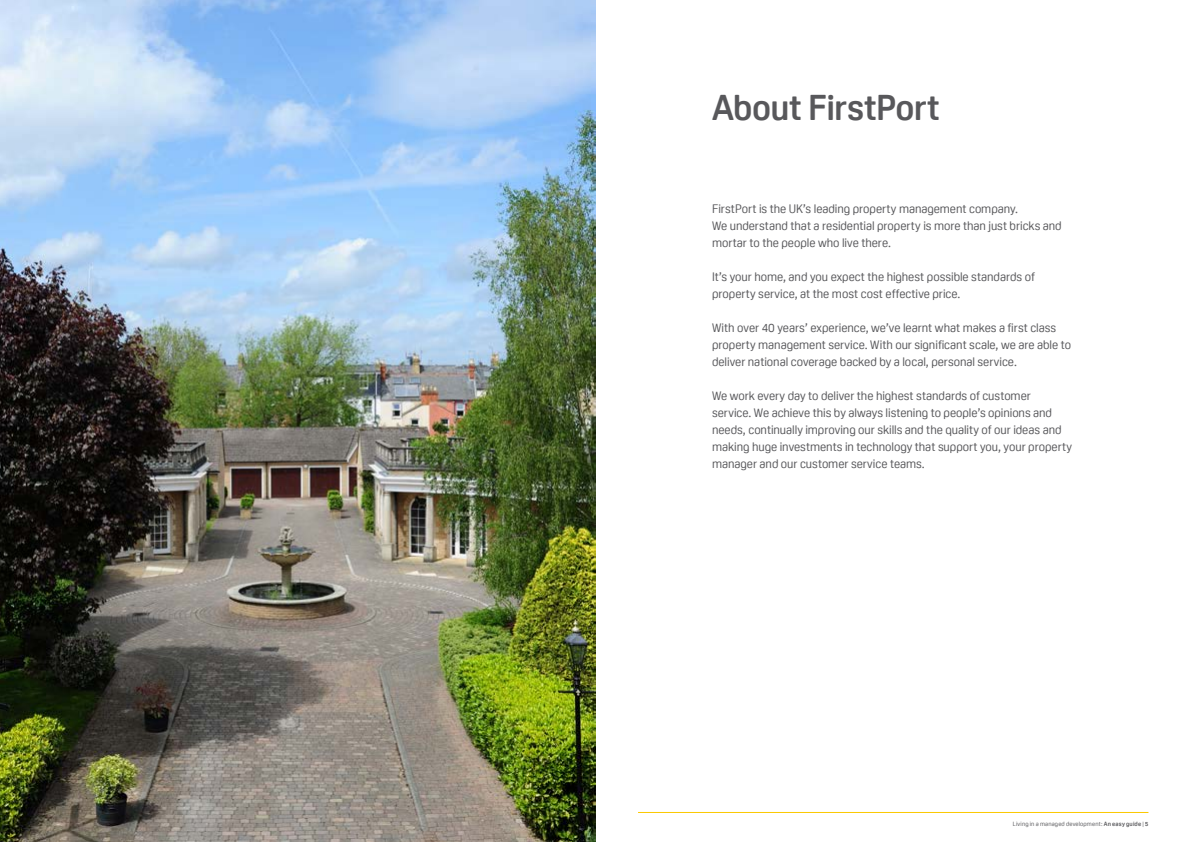
<style>
.page{position:relative;width:1191px;height:842px;background:#fff}
.page>*{position:absolute;margin:0;border:0;box-sizing:border-box;transform-origin:0 0}
.t1{font:700 35px "Oscine";letter-spacing:-.015em;color:#58585b}
.t2{font:12px/17px "Oscine";letter-spacing:-.005em;color:#58585b}
.t3{font:6px "Oscine";letter-spacing:.025em;color:#58585b}
.s1{font-weight:700}
</style>
<div class="page">
<hr style="left:638px;top:812px;width:510px;height:1px;background:#fbc900">
<img style="left:0;top:0;width:595px;height:842px">
<h1 class="t1" style="left:712px;top:88px;width:229px">About FirstPort</h1>
<p class="t2" style="left:712px;top:201px;width:351px">FirstPort is the UK’s leading property management company.<br>We understand that a residential property is more than just bricks and mortar to the people who live there.</p>
<p class="t2" style="left:712px;top:269px;width:324px">It’s your home, and you expect the highest possible standards of property service, at the most cost effective price.</p>
<p class="t2" style="left:712px;top:320px;width:360px">With over 40 years’ experience, we’ve learnt what makes a first class property management service. With our significant scale, we are able to deliver national coverage backed by a local, personal service.</p>
<p class="t2" style="left:712px;top:388px;width:361px">We work every day to deliver the highest standards of customer service. We achieve this by always listening to people’s opinions and needs, continually improving our skills and the quality of our ideas and making huge investments in technology that support you, your property manager and our customer service teams.</p>
<p class="t3" style="left:1013px;top:820px;width:137px">Living in a managed development: <span class="s1">An easy guide</span> | <span class="s1">5</span></p>
</div>
